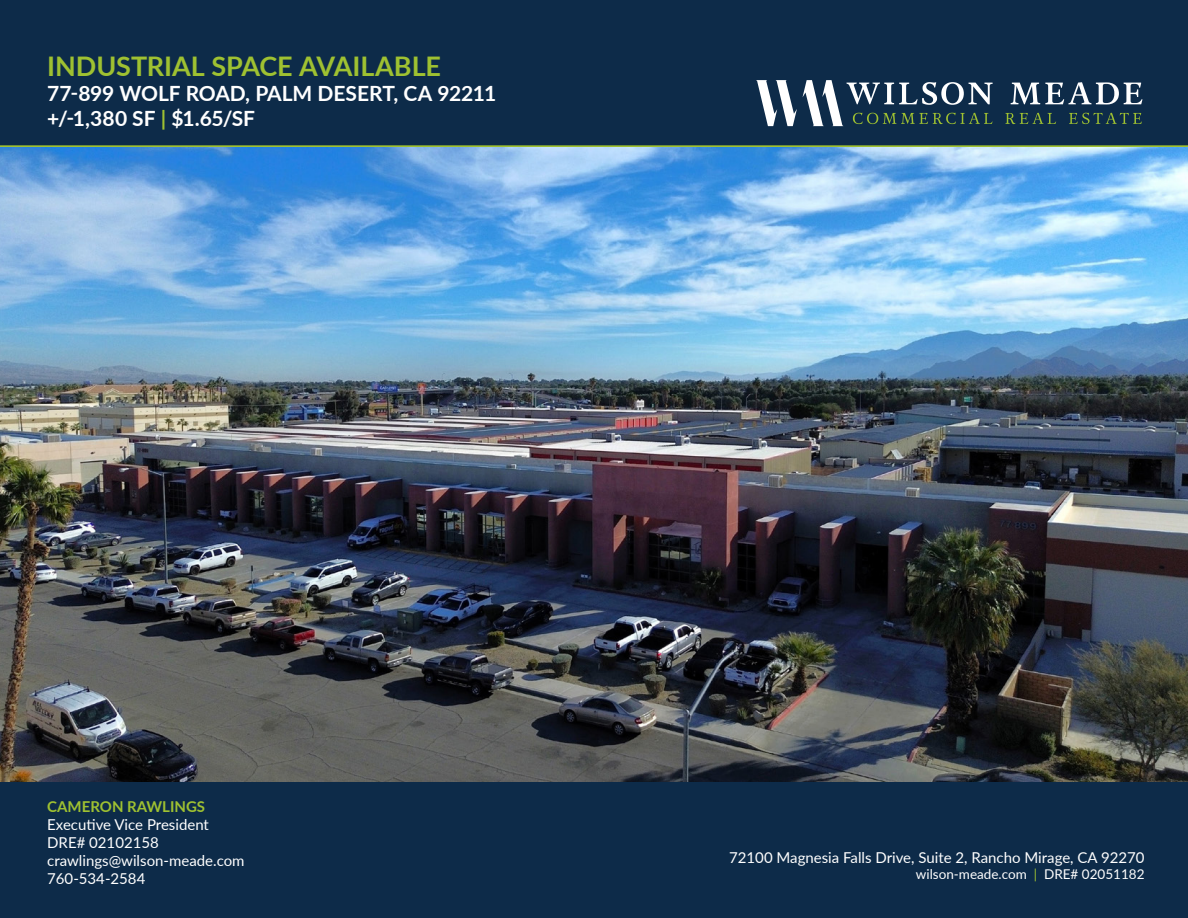
<style>
.page{position:relative;width:1188px;height:918px;background:#fff}
.page>*{position:absolute;margin:0;border:0;box-sizing:border-box;transform-origin:0 0}
.t1{font:700 27px "Lato";letter-spacing:-.005em;color:#9fc131}
.t2{font:700 21px "Lato";letter-spacing:-.005em;color:#fff}
.t3{font:15px "Lato";color:#fff}
.t4{font:700 15px "Lato";color:#9fc131}
.t5{font:13.5px "Lato";color:#fff}
.s1{color:#9fc131}
</style>
<div class="page">
<div style="left:0;top:780px;width:1188px;height:138px;background:#0d2b49"></div>
<div style="left:0;top:0;width:1188px;height:159px;background:#0d2b49"></div>
<hr style="left:0;top:145px;width:1188px;height:3px;background:#9fc131">
<svg style="left:756px;top:80px;width:41px;height:46px"></svg>
<svg style="left:1011px;top:82px;width:131px;height:22px"></svg>
<svg style="left:803px;top:80px;width:190px;height:46px"></svg>
<svg style="left:1005px;top:113px;width:51px;height:11px"></svg>
<svg style="left:1069px;top:113px;width:73px;height:11px"></svg>
<img style="left:0;top:148px;width:1188px;height:634px">
<p class="t1" style="left:47px;top:46px;width:395px">INDUSTRIAL SPACE AVAILABLE</p>
<p class="t2" style="left:47px;top:78px;width:450px">77-899 WOLF ROAD, PALM DESERT, CA 92211</p>
<p class="t2" style="left:47px;top:103px;width:209px">+/-1,380 SF <span class="s1">|</span> $1.65/SF</p>
<p class="t4" style="left:47px;top:795px;width:159px">CAMERON RAWLINGS</p>
<p class="t3" style="left:47px;top:814px;width:163px">Executive Vice President</p>
<p class="t3" style="left:47px;top:832px;width:113px">DRE# 02102158</p>
<p class="t3" style="left:47px;top:850px;width:199px">crawlings@wilson-meade.com</p>
<p class="t3" style="left:47px;top:868px;width:100px">760-534-2584</p>
<p class="t3" style="left:729px;top:846px;width:417px">72100 Magnesia Falls Drive, Suite 2, Rancho Mirage, CA 92270</p>
<p class="t5" style="left:916px;top:864px;width:230px">wilson-meade.com <span class="s1">|</span> DRE# 02051182</p>
</div>
